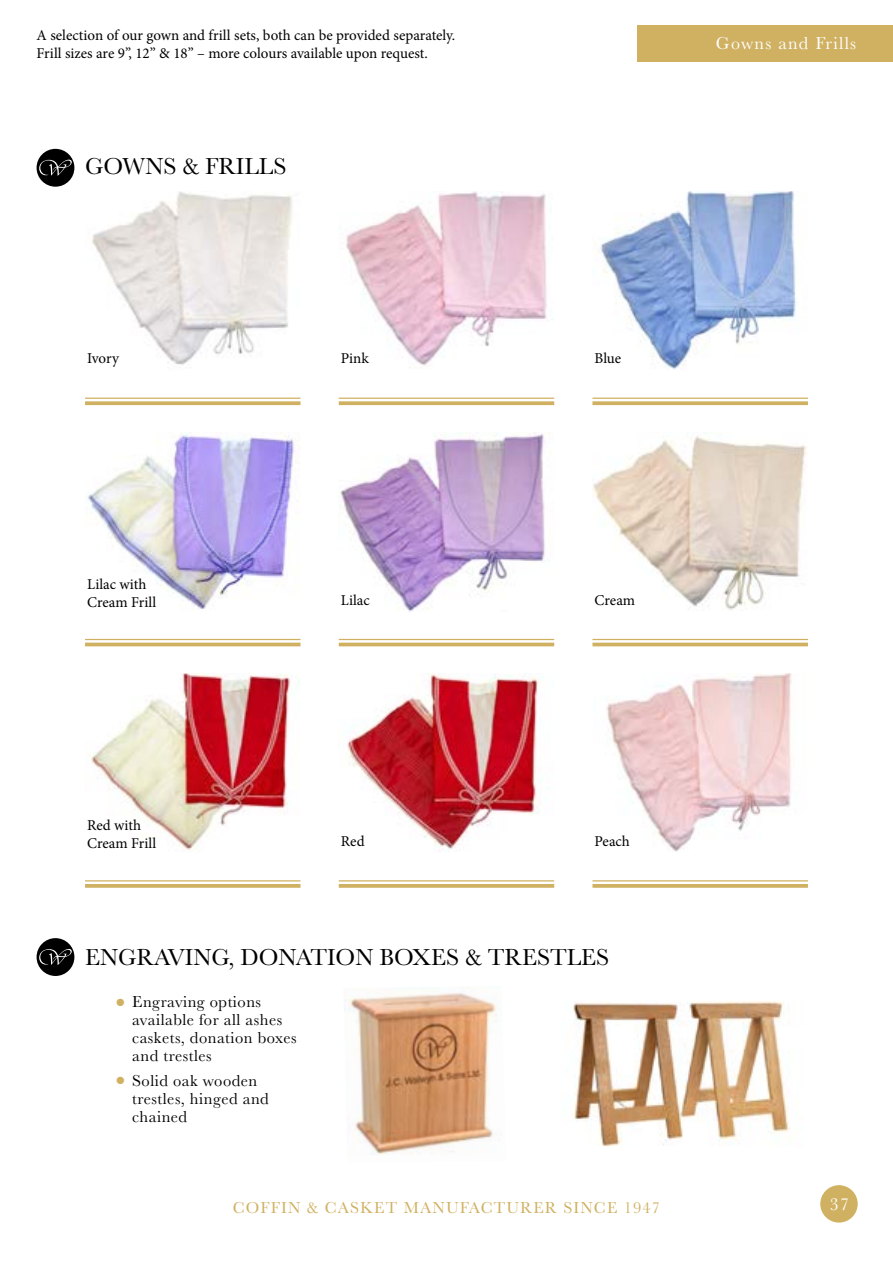
<style>
.page{position:relative;width:893px;height:1263px;background:#fff}
.page>*{position:absolute;margin:0;border:0;box-sizing:border-box;transform-origin:0 0}
.t1{font:24px "Baskerville";color:#000}
.t2{font:18px "Baskerville";letter-spacing:.07em;color:#fff}
.t3{font:16.5px/18px "Baskerville";letter-spacing:.03em;color:#000}
.t4{font:16.5px "Baskerville";letter-spacing:.07em;color:#d0b162}
.t5{font:15px/18px "Minion Pro";color:#000}
.s1{font-size:30px;color:#d0b162}
</style>
<div class="page">
<div style="left:820px;top:1185px;width:38px;height:37px;background:#d0b162;border-radius:50%"></div>
<div style="left:37px;top:149px;width:37px;height:38px;background:#000;border-radius:50%"></div>
<svg style="left:39px;top:160px;width:33px;height:16px"></svg>
<div style="left:638px;top:26px;width:255px;height:36px;background:#d0b162"></div>
<hr style="left:85px;top:398px;width:215px;height:1px;background:#d0b162">
<svg style="left:85px;top:401px;width:215px;height:4px"></svg>
<hr style="left:85px;top:639px;width:215px;height:1px;background:#d0b162">
<hr style="left:85px;top:643px;width:215px;height:3px;background:#d0b162">
<hr style="left:85px;top:880px;width:215px;height:1px;background:#d0b162">
<svg style="left:85px;top:884px;width:215px;height:4px"></svg>
<hr style="left:339px;top:398px;width:215px;height:1px;background:#d0b162">
<svg style="left:339px;top:401px;width:215px;height:4px"></svg>
<hr style="left:339px;top:639px;width:215px;height:1px;background:#d0b162">
<hr style="left:339px;top:643px;width:215px;height:3px;background:#d0b162">
<hr style="left:339px;top:880px;width:215px;height:1px;background:#d0b162">
<svg style="left:339px;top:884px;width:215px;height:4px"></svg>
<hr style="left:592px;top:398px;width:216px;height:1px;background:#d0b162">
<svg style="left:592px;top:401px;width:216px;height:4px"></svg>
<hr style="left:592px;top:639px;width:216px;height:1px;background:#d0b162">
<hr style="left:592px;top:643px;width:216px;height:3px;background:#d0b162">
<hr style="left:592px;top:880px;width:216px;height:1px;background:#d0b162">
<svg style="left:592px;top:884px;width:216px;height:4px"></svg>
<img style="left:91px;top:191px;width:202px;height:174px">
<img style="left:346px;top:191px;width:207px;height:177px">
<img style="left:600px;top:191px;width:196px;height:178px">
<img style="left:87px;top:433px;width:213px;height:176px">
<img style="left:593px;top:436px;width:214px;height:174px">
<img style="left:340px;top:433px;width:205px;height:178px">
<img style="left:89px;top:673px;width:211px;height:178px">
<img style="left:606px;top:673px;width:186px;height:179px">
<img style="left:347px;top:673px;width:202px;height:178px">
<div style="left:37px;top:938px;width:37px;height:38px;background:#000;border-radius:50%"></div>
<svg style="left:39px;top:949px;width:33px;height:16px"></svg>
<img style="left:344px;top:987px;width:153px;height:168px">
<img style="left:573px;top:1001px;width:217px;height:146px">
<p class="t5" style="left:37px;top:26px;width:420px">A selection of our gown and frill sets, both can be provided separately.<br>Frill sizes are 9”, 12” &amp; 18” – more colours available upon request.</p>
<h1 class="t1" style="left:85px;top:151px;width:203px">GOWNS &amp; FRILLS</h1>
<p class="t5" style="left:87px;top:349px;width:33px">Ivory</p>
<p class="t5" style="left:341px;top:349px;width:30px">Pink</p>
<p class="t5" style="left:595px;top:349px;width:28px">Blue</p>
<p class="t2" style="left:716px;top:32px;width:142px">Gowns and Frills</p>
<p class="t5" style="left:87px;top:575px;width:71px">Lilac with<br>Cream Frill</p>
<p class="t5" style="left:341px;top:591px;width:31px">Lilac</p>
<p class="t5" style="left:595px;top:591px;width:42px">Cream</p>
<p class="t5" style="left:87px;top:816px;width:71px">Red with<br>Cream Frill</p>
<p class="t5" style="left:341px;top:832px;width:25px">Red</p>
<p class="t5" style="left:595px;top:832px;width:37px">Peach</p>
<h1 class="t1" style="left:85px;top:942px;width:526px">ENGRAVING, DONATION BOXES &amp; TRESTLES</h1>
<p class="t3" style="left:132px;top:993px;width:166px;text-indent:-17px"><span class="s1">•</span> Engraving options available for all ashes caskets, donation boxes and trestles</p>
<p class="t3" style="left:132px;top:1072px;width:138px;text-indent:-17px"><span class="s1">•</span> Solid oak wooden trestles, hinged and chained</p>
<p class="t4" style="left:233px;top:1197px;width:429px">COFFIN &amp; CASKET MANUFACTURER SINCE 1947</p>
<p class="t2" style="left:830px;top:1193px;width:21px">37</p>
</div>
